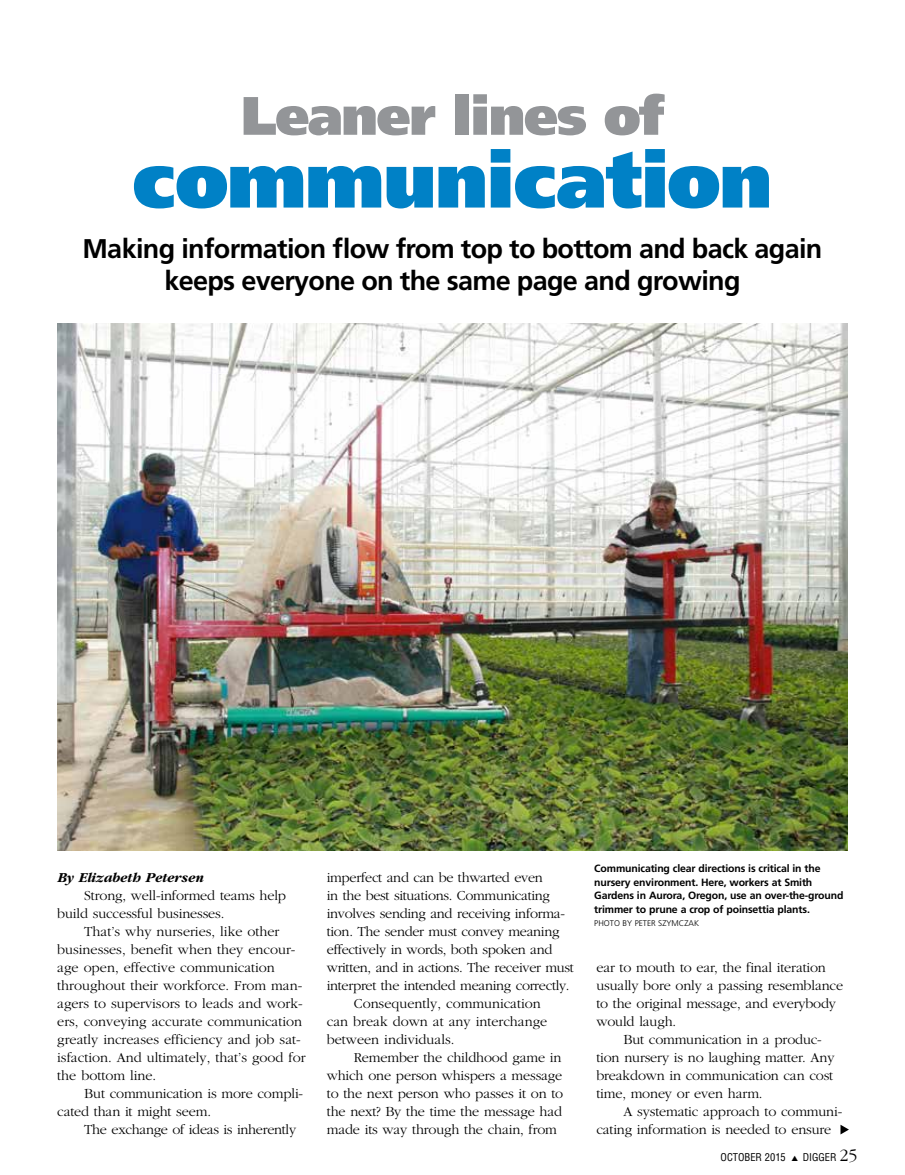
<style>
.page{position:relative;width:905px;height:1175px;background:#fff}
.page>*{position:absolute;margin:0;border:0;box-sizing:border-box;transform-origin:0 0}
.t1{font:900 78px "Frutiger";letter-spacing:-.02em;color:#0081c6}
.t2{font:900 54px "Frutiger";letter-spacing:-.03em;color:#939598}
.t3{font:700 27px/32.4px "Frutiger";letter-spacing:-.025em;color:#000;text-align:center}
.t4{font:300 14.25px/18px "Garamond";letter-spacing:-.01em;color:#000}
.t5{font:italic 700 14.25px "Garamond";letter-spacing:-.01em;color:#000}
.t6{font:700 10.5px/13.5px "Frutiger";letter-spacing:-.015em;color:#000}
.t7{font:condensed 10.5px "Helvetica";color:#000}
.t8{font:300 8.25px "Frutiger";color:#000}
.s1{font-family:"Garamond";font-weight:300;font-stretch:normal;font-size:18px}
</style>
<div class="page">
<svg style="left:840px;top:1124px;width:8px;height:10px"></svg>
<img style="left:57px;top:324px;width:790px;height:526px">
<h2 class="t2" style="left:241px;top:83px;width:424px">Leaner lines of</h2>
<h1 class="t1" style="left:132px;top:133px;width:641px">communication</h1>
<h3 class="t3" style="left:82px;top:232px;width:741px">Making information flow from top to bottom and back again keeps everyone on the same page and growing</h3>
<p class="t5" style="left:57px;top:870px;width:148px">By Elizabeth Petersen</p>
<p class="t4" style="left:57px;top:887px;width:230px;text-indent:27px">Strong, well-informed teams help build successful businesses.</p>
<p class="t4" style="left:57px;top:923px;width:250px;text-indent:27px">That’s why nurseries, like other businesses, benefit when they encour&shy;age open, effective communication throughout their workforce. From man&shy;agers to supervisors to leads and work&shy;ers, conveying accurate communication greatly increases efficiency and job sat&shy;isfaction. And ultimately, that’s good for the bottom line.</p>
<p class="t4" style="left:57px;top:1085px;width:247px;text-indent:27px">But communication is more compli&shy;cated than it might seem.</p>
<p class="t4" style="left:84px;top:1121px;width:213px">The exchange of ideas is inherently</p>
<p class="t4" style="left:327px;top:869px;width:217px">imperfect and can be thwarted even</p>
<p class="t4" style="left:327px;top:887px;width:224px">in the best situations. Communicating</p>
<p class="t4" style="left:327px;top:905px;width:240px">involves sending and receiving informa-</p>
<p class="t4" style="left:327px;top:923px;width:234px">tion. The sender must convey meaning</p>
<p class="t4" style="left:327px;top:941px;width:227px">effectively in words, both spoken and</p>
<p class="t4" style="left:327px;top:959px;width:249px">written, and in actions. The receiver must</p>
<p class="t4" style="left:327px;top:977px;width:244px">interpret the intended meaning correctly.</p>
<p class="t4" style="left:354px;top:995px;width:188px">Consequently, communication</p>
<p class="t4" style="left:327px;top:1013px;width:222px">can break down at any interchange</p>
<p class="t4" style="left:327px;top:1031px;width:129px">between individuals.</p>
<p class="t4" style="left:354px;top:1049px;width:209px">Remember the childhood game in</p>
<p class="t4" style="left:327px;top:1067px;width:237px">which one person whispers a message</p>
<p class="t4" style="left:327px;top:1085px;width:238px">to the next person who passes it on to</p>
<p class="t4" style="left:327px;top:1103px;width:237px">the next? By the time the message had</p>
<p class="t4" style="left:327px;top:1121px;width:232px">made its way through the chain, from</p>
<p class="t6" style="left:594px;top:861px;width:250px">Communicating clear directions is critical in the nursery environment. Here, workers at Smith Gardens in Aurora, Oregon, use an over-the-ground trimmer to prune a crop of poinsettia plants.</p>
<p class="t8" style="left:594px;top:918px;width:106px">PHOTO BY PETER SZYMCZAK</p>
<p class="t4" style="left:596px;top:959px;width:248px">ear to mouth to ear, the final iteration usually bore only a passing resemblance to the original message, and everybody would laugh.</p>
<p class="t4" style="left:596px;top:1031px;width:240px;text-indent:27px">But communication in a produc&shy;tion nursery is no laughing matter. Any breakdown in communication can cost time, money or even harm.</p>
<p class="t4" style="left:596px;top:1103px;width:247px;text-indent:27px">A systematic approach to communi&shy;cating information is needed to ensure</p>
<p class="t7" style="left:720px;top:1151px;width:138px">OCTOBER 2015 ▲ DIGGER <span class="s1">25</span></p>
</div>
